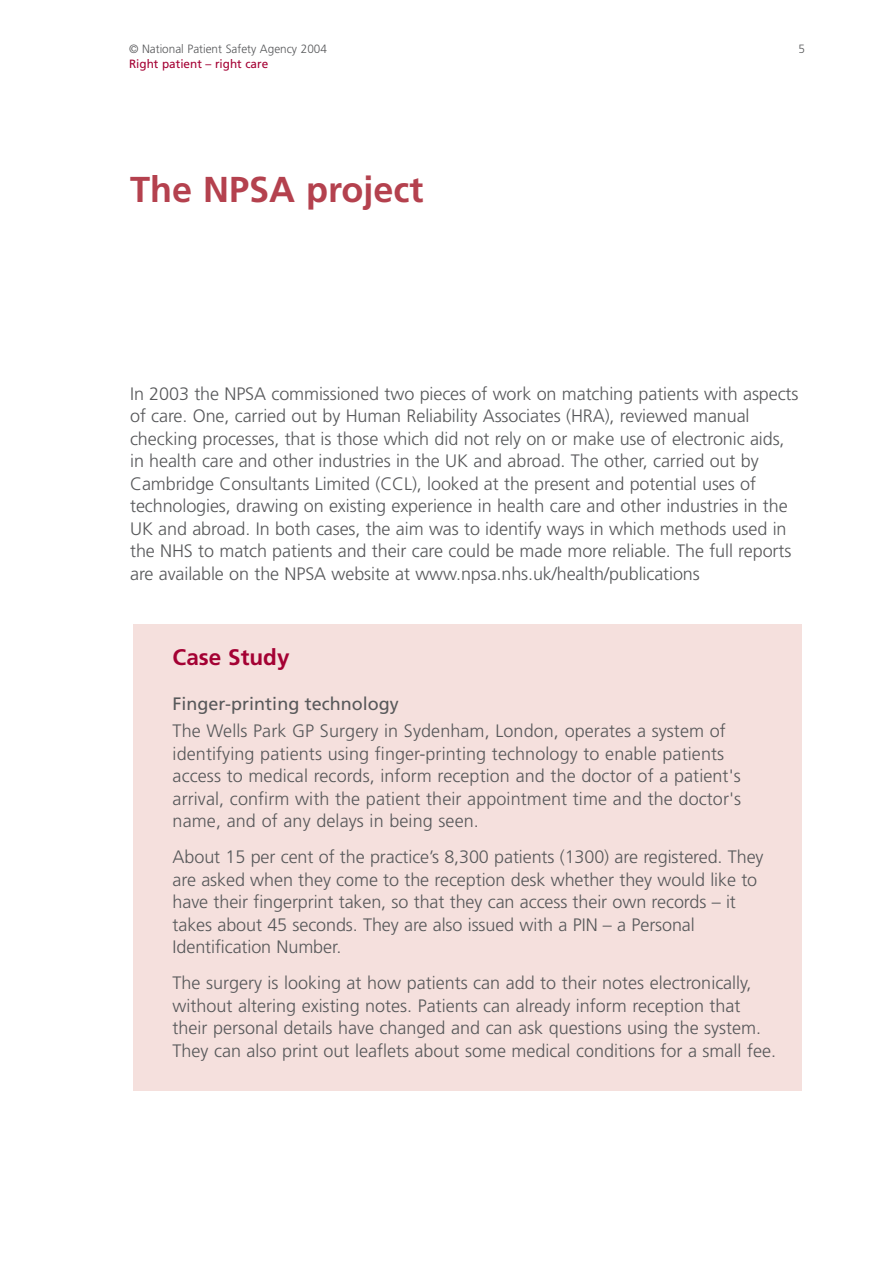
<style>
.page{position:relative;width:893px;height:1263px;background:#fff}
.page>*{position:absolute;margin:0;border:0;box-sizing:border-box;transform-origin:0 0}
.t1{font:700 36px "Frutiger";color:#b4414e}
.t2{font:700 22.5px "Frutiger";color:#a40133}
.t3{font:300 18px/22.5px "Frutiger";letter-spacing:-.005em;color:#57585a}
.t4{font:18px "Frutiger";color:#57585a}
.t5{font:300 12px "Frutiger";color:#57585a}
.t6{font:12px "Frutiger";color:#a40133}
</style>
<div class="page">
<div style="left:133px;top:624px;width:669px;height:466px;background:#f5e0dd"></div>
<p class="t5" style="left:129px;top:44px;width:199px">© National Patient Safety Agency 2004</p>
<p class="t5" style="left:799px;top:44px;width:8px">5</p>
<p class="t6" style="left:129px;top:59px;width:141px">Right patient – right care</p>
<h1 class="t1" style="left:130px;top:175px;width:295px">The NPSA project</h1>
<p class="t3" style="left:130px;top:383px;width:670px">In 2003 the NPSA commissioned two pieces of work on matching patients with aspects of care. One, carried out by Human Reliability Associates (HRA), reviewed manual checking processes, that is those which did not rely on or make use of electronic aids, in health care and other industries in the UK and abroad. The other, carried out by Cambridge Consultants Limited (CCL), looked at the present and potential uses of technologies, drawing on existing experience in health care and other industries in the UK and abroad. In both cases, the aim was to identify ways in which methods used in the NHS to match patients and their care could be made more reliable. The full reports are available on the NPSA website at www.npsa.nhs.uk/health/publications</p>
<p class="t2" style="left:173px;top:648px;width:118px">Case Study</p>
<p class="t4" style="left:173px;top:697px;width:228px">Finger-printing technology</p>
<p class="t3" style="left:173px;top:721px;width:570px">The Wells Park GP Surgery in Sydenham, London, operates a system of identifying patients using finger-printing technology to enable patients access to medical records, inform reception and the doctor of a patient's arrival, confirm with the patient their appointment time and the doctor's name, and of any delays in being seen.</p>
<p class="t3" style="left:173px;top:847px;width:592px">About 15 per cent of the practice’s 8,300 patients (1300) are registered. They are asked when they come to the reception desk whether they would like to have their fingerprint taken, so that they can access their own records – it takes about 45 seconds. They are also issued with a PIN – a Personal Identification Number.</p>
<p class="t3" style="left:173px;top:973px;width:605px">The surgery is looking at how patients can add to their notes electronically, without altering existing notes. Patients can already inform reception that their personal details have changed and can ask questions using the system.<br>They can also print out leaflets about some medical conditions for a small fee.</p>
</div>
